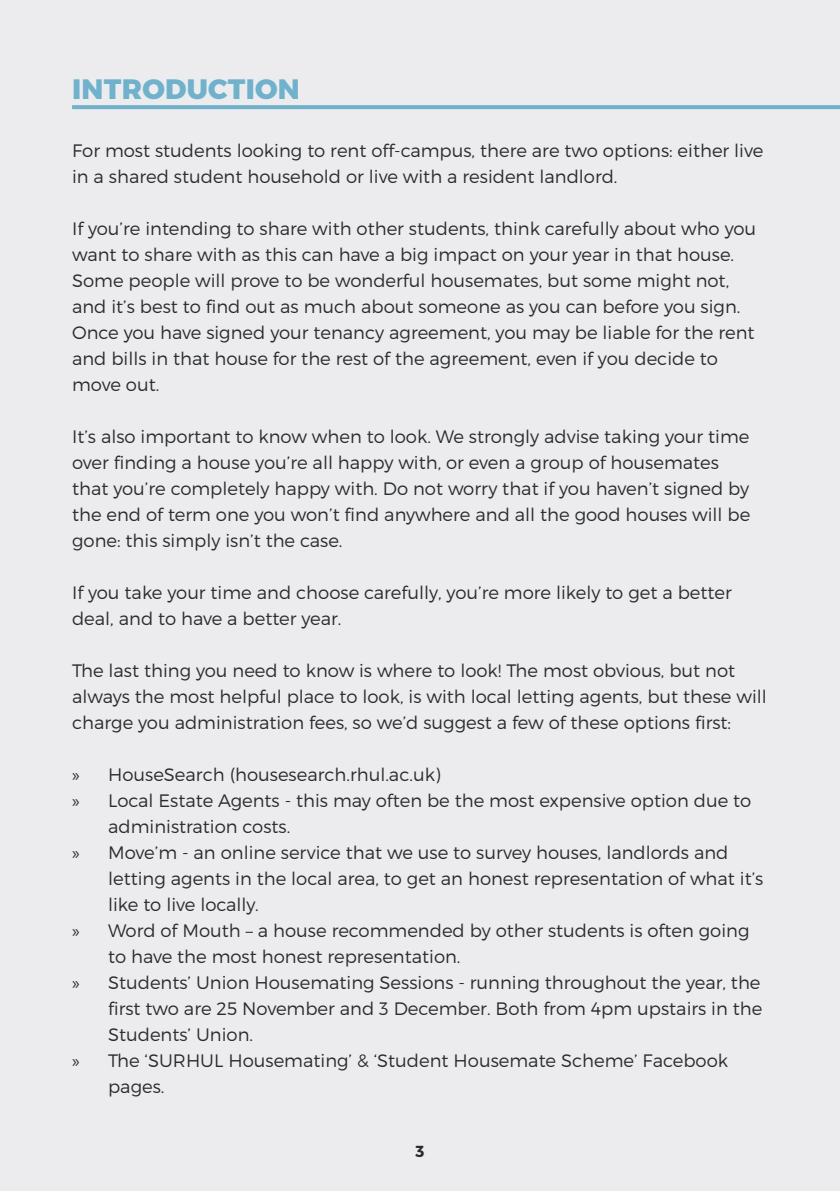
<style>
.page{position:relative;width:840px;height:1191px;background:#fff}
.page>*{position:absolute;margin:0;border:0;box-sizing:border-box;transform-origin:0 0}
.t1{font:800 28px "Montserrat";letter-spacing:.01em;color:#70b1cc}
.t2{font:300 18px/26px "Montserrat";color:#292c2f}
.t3{font:700 16px "Montserrat";color:#292c2f}
.s1{font-family:"Myriad Pro";font-weight:400}
</style>
<div class="page">
<div style="left:0;top:0;width:839px;height:1191px;background:#ececee"></div>
<svg style="left:72px;top:105px;width:767px;height:4px;background:#74b3cd"></svg>
<p class="t1" style="left:72px;top:72px;width:229px">INTRODUCTION</p>
<p class="t2" style="left:72px;top:137px;width:692px">For most students looking to rent off-campus, there are two options: either live in a shared student household or live with a resident landlord.</p>
<p class="t2" style="left:72px;top:215px;width:685px">If you’re intending to share with other students, think carefully about who you want to share with as this can have a big impact on your year in that house.<br>Some people will prove to be wonderful housemates, but some might not, and it’s best to find out as much about someone as you can before you sign.<br>Once you have signed your tenancy agreement, you may be liable for the rent and bills in that house for the rest of the agreement, even if you decide to move out.</p>
<p class="t2" style="left:72px;top:423px;width:679px">It’s also important to know when to look. We strongly advise taking your time over finding a house you’re all happy with, or even a group of housemates that you’re completely happy with. Do not worry that if you haven’t signed by the end of term one you won’t find anywhere and all the good houses will be gone: this simply isn’t the case.</p>
<p class="t2" style="left:72px;top:579px;width:660px">If you take your time and choose carefully, you’re more likely to get a better deal, and to have a better year.</p>
<p class="t2" style="left:72px;top:657px;width:696px">The last thing you need to know is where to look! The most obvious, but not always the most helpful place to look, is with local letting agents, but these will charge you administration fees, so we’d suggest a few of these options first:</p>
<p class="t2" style="left:72px;top:761px;width:370px"><span class="s1">»</span> HouseSearch (housesearch.rhul.ac.uk)</p>
<p class="t2" style="left:108px;top:787px;width:644px;text-indent:-36px"><span class="s1">»</span> Local Estate Agents - this may often be the most expensive option due to administration costs.</p>
<p class="t2" style="left:108px;top:839px;width:656px;text-indent:-36px"><span class="s1">»</span> Move’m - an online service that we use to survey houses, landlords and letting agents in the local area, to get an honest representation of what it’s like to live locally.</p>
<p class="t2" style="left:108px;top:917px;width:642px;text-indent:-36px"><span class="s1">»</span> Word of Mouth – a house recommended by other students is often going to have the most honest representation.</p>
<p class="t2" style="left:108px;top:969px;width:655px;text-align:justify;text-indent:-36px"><span class="s1">»</span> Students’ Union Housemating Sessions - running throughout the year, the first two are 25 November and 3 December. Both from 4pm upstairs in the Students’ Union.</p>
<p class="t2" style="left:108px;top:1047px;width:621px;text-indent:-36px"><span class="s1">»</span> The ‘SURHUL Housemating’ &amp; ‘Student Housemate Scheme’ Facebook pages.</p>
<p class="t3" style="left:415px;top:1141px;width:10px">3</p>
</div>
